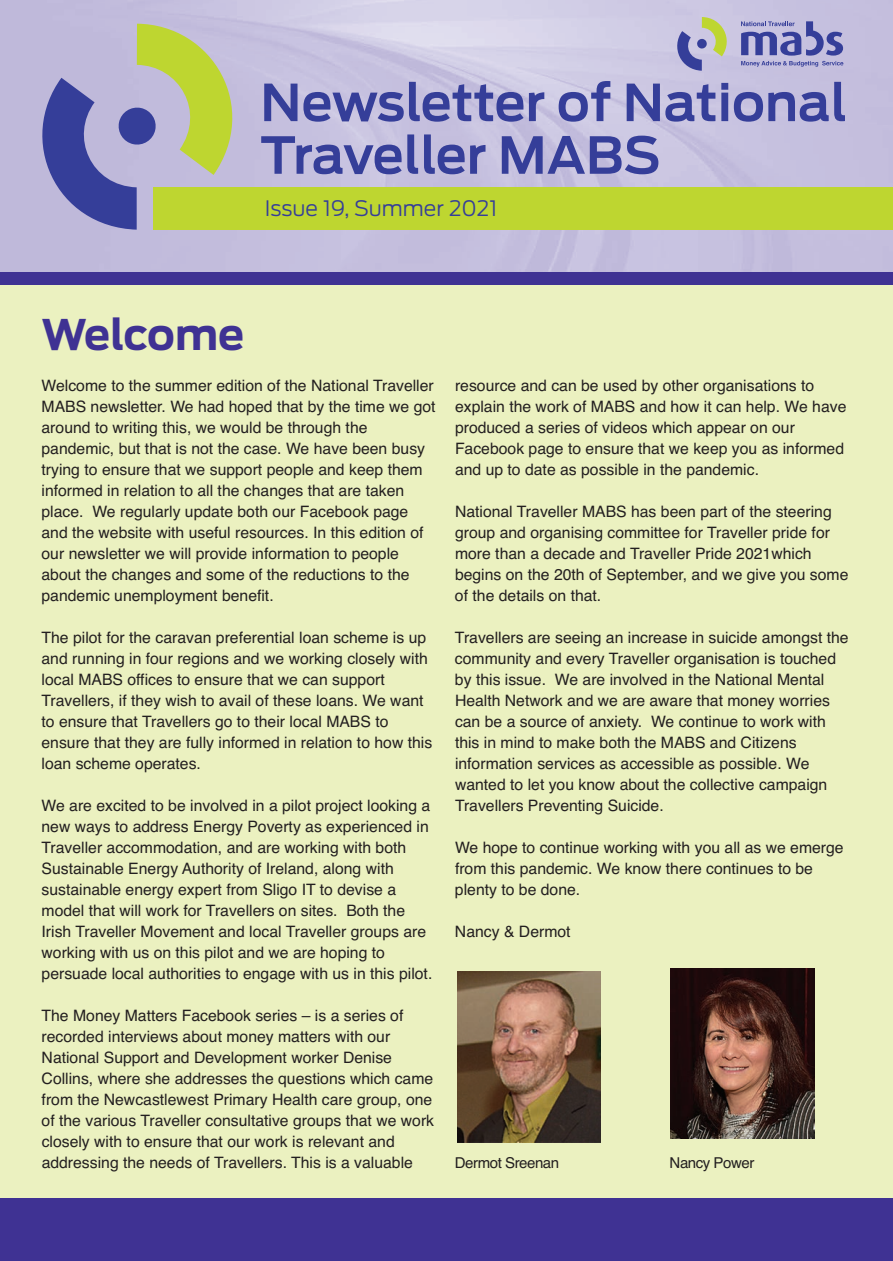
<style>
.page{position:relative;width:893px;height:1261px;background:#fff}
.page>*{position:absolute;margin:0;border:0;box-sizing:border-box;transform-origin:0 0}
.t1{font:600 50.7px/52.7px "Ford Antenna";color:#353e99}
.t2{font:700 42px "Ford Antenna";letter-spacing:-.01em;color:#3f3293}
.t3{font:300 21.15px "Ford Antenna";color:#353e99}
.t4{font:15.75px/21px "Helvetica";color:#231f20}
.t5{font:15px "Helvetica";letter-spacing:-.03em;color:#231f20}
</style>
<div class="page">
<div style="left:0;top:254px;width:892px;height:1007px;background:#ebf1c0"></div>
<div style="left:0;top:1198px;width:892px;height:63px;background:#3f3293"></div>
<img style="left:0;top:0;width:892px;height:272px">
<svg style="left:16px;top:24px;width:244px;height:206px;background:#a7a9b5"></svg>
<div style="left:152px;top:188px;width:740px;height:42px;background:#bed630"></div>
<svg style="left:670px;top:17px;width:63px;height:54px;background:#b1b2be"></svg>
<svg style="left:740px;top:21px;width:103px;height:46px;background:#9191c5"></svg>
<img style="left:670px;top:969px;width:143px;height:170px">
<img style="left:457px;top:972px;width:143px;height:170px">
<div style="left:0;top:272px;width:892px;height:13px;background:#3f3293"></div>
<h1 class="t1" style="left:260px;top:80px;width:588px">Newsletter of National<br>Traveller MABS</h1>
<h3 class="t3" style="left:265px;top:200px;width:234px">Issue 19, Summer 2021</h3>
<h2 class="t2" style="left:42px;top:318px;width:204px">Welcome</h2>
<p class="t4" style="left:42px;top:375px;width:395px">Welcome to the summer edition of the National Traveller MABS newsletter. We had hoped that by the time we got around to writing this, we would be through the pandemic, but that is not the case. We have been busy trying to ensure that we support people and keep them informed in relation to all the changes that are taken place. We regularly update both our Facebook page and the website with useful resources. In this edition of our newsletter we will provide information to people about the changes and some of the reductions to the pandemic unemployment benefit.</p>
<p class="t4" style="left:42px;top:627px;width:392px">The pilot for the caravan preferential loan scheme is up and running in four regions and we working closely with local MABS offices to ensure that we can support Travellers, if they wish to avail of these loans. We want to ensure that Travellers go to their local MABS to ensure that they are fully informed in relation to how this loan scheme operates.</p>
<p class="t4" style="left:41px;top:795px;width:392px">We are excited to be involved in a pilot project looking a new ways to address Energy Poverty as experienced in Traveller accommodation, and are working with both Sustainable Energy Authority of Ireland, along with sustainable energy expert from Sligo IT to devise a model that will work for Travellers on sites. Both the Irish Traveller Movement and local Traveller groups are working with us on this pilot and we are hoping to persuade local authorities to engage with us in this pilot.</p>
<p class="t4" style="left:42px;top:1005px;width:394px">The Money Matters Facebook series – is a series of recorded interviews about money matters with our National Support and Development worker Denise Collins, where she addresses the questions which came from the Newcastlewest Primary Health care group, one of the various Traveller consultative groups that we work closely with to ensure that our work is relevant and addressing the needs of Travellers. This is a valuable</p>
<p class="t4" style="left:455px;top:375px;width:393px">resource and can be used by other organisations to explain the work of MABS and how it can help. We have produced a series of videos which appear on our Facebook page to ensure that we keep you as informed and up to date as possible in the pandemic.</p>
<p class="t4" style="left:455px;top:501px;width:395px">National Traveller MABS has been part of the steering group and organising committee for Traveller pride for more than a decade and Traveller Pride 2021which begins on the 20th of September, and we give you some of the details on that.</p>
<p class="t4" style="left:455px;top:627px;width:395px">Travellers are seeing an increase in suicide amongst the community and every Traveller organisation is touched by this issue. We are involved in the National Mental Health Network and we are aware that money worries can be a source of anxiety. We continue to work with this in mind to make both the MABS and Citizens information services as accessible as possible. We wanted to let you know about the collective campaign Travellers Preventing Suicide.</p>
<p class="t4" style="left:455px;top:837px;width:390px">We hope to continue working with you all as we emerge from this pandemic. We know there continues to be plenty to be done.</p>
<p class="t4" style="left:455px;top:921px;width:117px">Nancy &amp; Dermot</p>
<p class="t5" style="left:454px;top:1154px;width:106px">Dermot Sreenan</p>
<p class="t5" style="left:669px;top:1154px;width:86px">Nancy Power</p>
</div>
